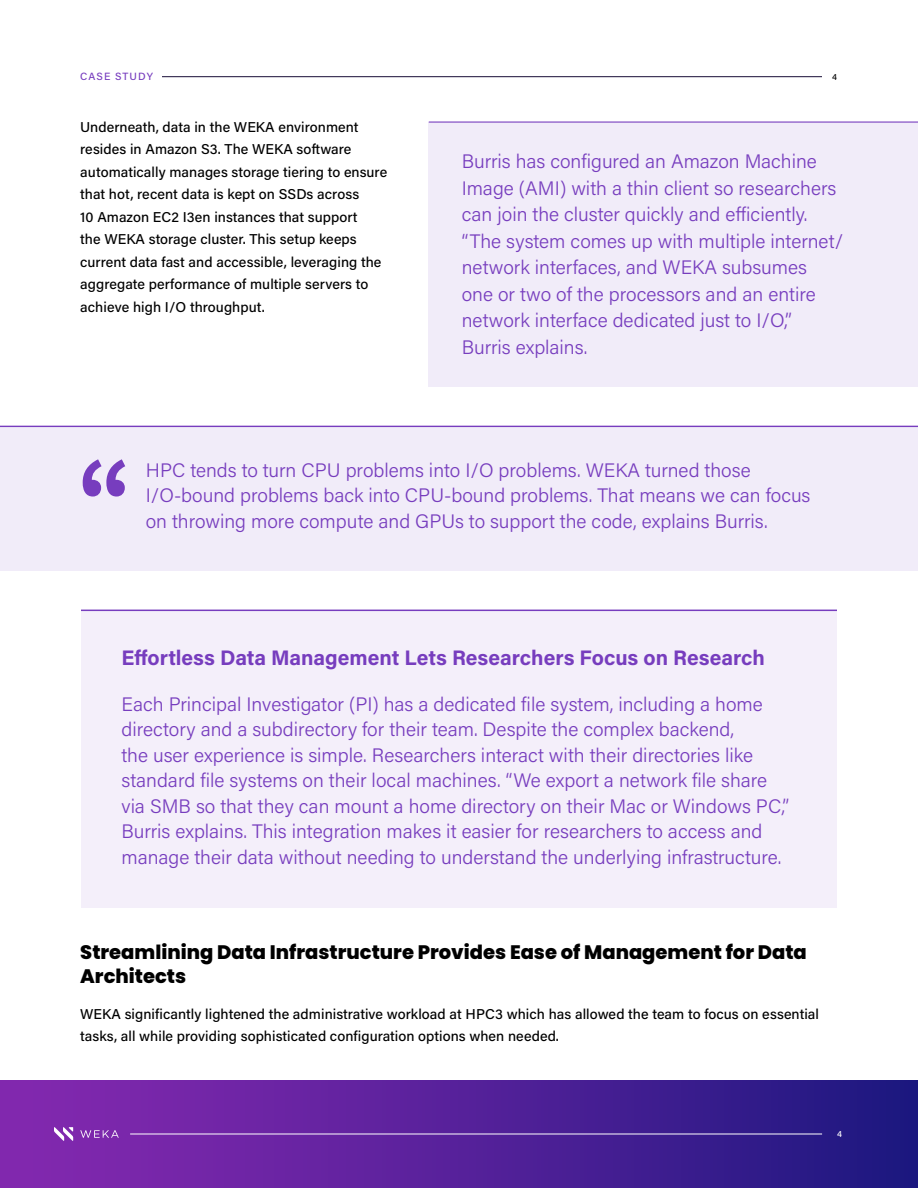
<style>
.page{position:relative;width:918px;height:1188px;background:#fff}
.page>*{position:absolute;margin:0;border:0;box-sizing:border-box;transform-origin:0 0}
.t1{font:700 21px "Acumin Pro";color:#773dbe}
.t2{font:300 19.5px/25.5px "Acumin Pro";color:#773dbe}
.t3{font:800 19.5px/23.4px "Poppins";color:#000}
.t4{font:500 14.25px/22.5px "Acumin Pro";letter-spacing:.005em;color:#000}
.t5{font:500 10.5px "Acumin Pro";letter-spacing:.095em;color:#773dbe}
.t6{font:500 9px "Acumin Pro";color:#fff}
.t7{font:500 9px "Acumin Pro";color:#000}
</style>
<div class="page">
<div style="left:0;top:1080px;width:918px;height:108px;background:linear-gradient(to right,#8a29b2,#1f1881)"></div>
<hr style="left:130px;top:1134px;width:692px;height:1px;background:#fff">
<svg style="left:54px;top:1127px;width:19px;height:14px"></svg>
<svg style="left:80px;top:1130px;width:39px;height:8px"></svg>
<hr style="left:162px;top:76px;width:660px;height:1px;background:#180d36">
<div style="left:81px;top:611px;width:756px;height:297px;background:#f4effa"></div>
<hr style="left:81px;top:610px;width:756px;height:1px;background:#773dbe">
<div style="left:0;top:428px;width:918px;height:142px;background:#f1ecf9"></div>
<hr style="left:0;top:426px;width:918px;height:1px;background:#773dbe">
<svg style="left:83px;top:459px;width:42px;height:38px"></svg>
<div style="left:429px;top:122px;width:489px;height:265px;background:#f1ecf9"></div>
<hr style="left:429px;top:122px;width:489px;height:1px;background:#773dbe">
<p class="t5" style="left:80px;top:69px;width:74px">CASE STUDY</p>
<p class="t4" style="left:80px;top:115px;width:308px">Underneath, data in the WEKA environment resides in Amazon S3. The WEKA software automatically manages storage tiering to ensure that hot, recent data is kept on SSDs across<br>10 Amazon EC2 I3en instances that support<br>the WEKA storage cluster. This setup keeps current data fast and accessible, leveraging the aggregate performance of multiple servers to achieve high I/O throughput.</p>
<p class="t7" style="left:832px;top:70px;width:6px">4</p>
<p class="t2" style="left:462px;top:147px;width:383px;line-height:26.5px">Burris has configured an Amazon Machine Image (AMI) with a thin client so researchers can join the cluster quickly and efficiently. “The system comes up with multiple internet/ network interfaces, and WEKA subsumes one or two of the processors and an entire network interface dedicated just to I/O,” Burris explains.</p>
<p class="t2" style="left:146px;top:456px;width:666px">HPC tends to turn CPU problems into I/O problems. WEKA turned those<br>I/O-bound problems back into CPU-bound problems. That means we can focus on throwing more compute and GPUs to support the code, explains Burris.</p>
<p class="t1" style="left:122px;top:643px;width:645px">Effortless Data Management Lets Researchers Focus on Research</p>
<p class="t2" style="left:122px;top:691px;width:669px">Each Principal Investigator (PI) has a dedicated file system, including a home directory and a subdirectory for their team. Despite the complex backend,<br>the user experience is simple. Researchers interact with their directories like standard file systems on their local machines. “We export a network file share via SMB so that they can mount a home directory on their Mac or Windows PC,” Burris explains. This integration makes it easier for researchers to access and manage their data without needing to understand the underlying infrastructure.</p>
<p class="t3" style="left:80px;top:941px;width:728px">Streamlining Data Infrastructure Provides Ease of Management for Data<br>Architects</p>
<p class="t4" style="left:80px;top:1002px;width:740px">WEKA significantly lightened the administrative workload at HPC3 which has allowed the team to focus on essential tasks, all while providing sophisticated configuration options when needed.</p>
<p class="t6" style="left:837px;top:1128px;width:6px">4</p>
</div>
